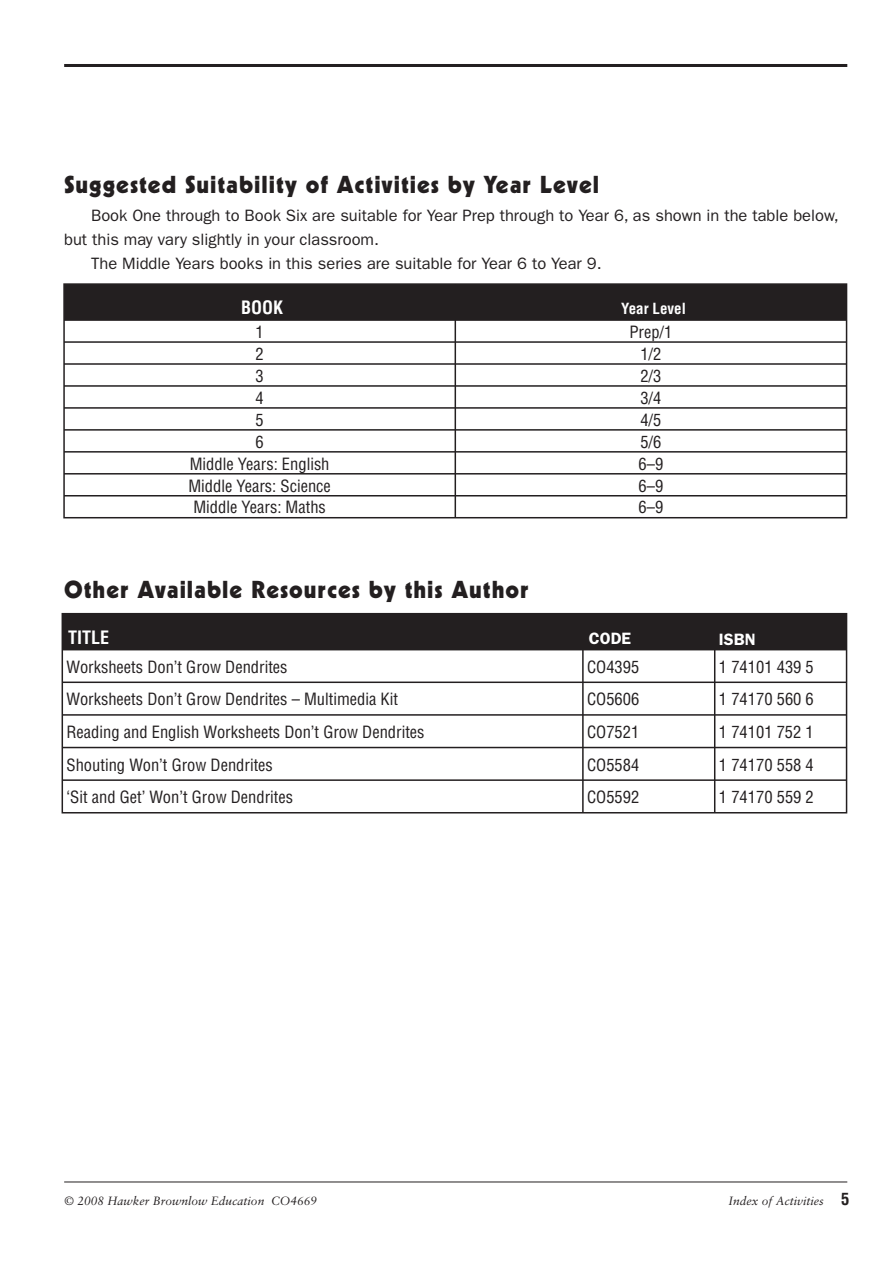
<style>
.page{position:relative;width:893px;height:1263px;background:#fff}
.page>*{position:absolute;margin:0;border:0;box-sizing:border-box;transform-origin:0 0}
.t1{font:24px "Geometric 231 BT Heavy C";letter-spacing:.04em;color:#231f20}
.t2{font:700 condensed 18px "Helvetica";color:#fff}
.t3{font:condensed 16.5px "Helvetica";color:#231f20}
.t4{font:16.5px "Franklin Gothic";color:#231f20}
.t5{font:600 16.5px "Franklin Gothic";color:#fff}
.t6{font:700 condensed 15px "Helvetica";color:#fff}
.t7{font:italic 12px "Sabon";color:#231f20}
.s1{font-family:"Helvetica";font-weight:700;font-style:normal;font-stretch:condensed;font-size:16.5px}
</style>
<div class="page">
<hr style="left:64px;top:1182px;width:783px;height:1px;background:#231f20">
<hr style="left:64px;top:64px;width:783px;height:3px;background:#231f20">
<hr style="left:63px;top:321px;width:2px;height:20px;background:#231f20">
<hr style="left:63px;top:341px;width:392px;height:2px;background:#231f20">
<hr style="left:63px;top:343px;width:2px;height:20px;background:#231f20">
<hr style="left:63px;top:363px;width:392px;height:2px;background:#231f20">
<hr style="left:63px;top:365px;width:2px;height:20px;background:#231f20">
<hr style="left:63px;top:385px;width:392px;height:2px;background:#231f20">
<hr style="left:63px;top:387px;width:2px;height:20px;background:#231f20">
<hr style="left:63px;top:407px;width:392px;height:2px;background:#231f20">
<hr style="left:63px;top:409px;width:2px;height:20px;background:#231f20">
<hr style="left:63px;top:429px;width:392px;height:2px;background:#231f20">
<hr style="left:63px;top:431px;width:2px;height:20px;background:#231f20">
<hr style="left:63px;top:451px;width:392px;height:2px;background:#231f20">
<hr style="left:63px;top:453px;width:2px;height:20px;background:#231f20">
<hr style="left:63px;top:473px;width:392px;height:2px;background:#231f20">
<hr style="left:63px;top:475px;width:2px;height:20px;background:#231f20">
<hr style="left:63px;top:495px;width:392px;height:2px;background:#231f20">
<hr style="left:63px;top:497px;width:2px;height:20px;background:#231f20">
<svg style="left:64px;top:285px;width:783px;height:232px"></svg>
<hr style="left:63px;top:517px;width:784px;height:1px;background:#231f20">
<hr style="left:63px;top:283px;width:392px;height:2px;background:#231f20">
<hr style="left:63px;top:285px;width:2px;height:34px;background:#231f20">
<hr style="left:455px;top:283px;width:392px;height:2px;background:#231f20">
<hr style="left:454px;top:285px;width:2px;height:34px;background:#231f20">
<hr style="left:846px;top:285px;width:1px;height:34px;background:#231f20">
<hr style="left:63px;top:319px;width:392px;height:2px;background:#231f20">
<hr style="left:455px;top:319px;width:392px;height:2px;background:#231f20">
<div style="left:63px;top:614px;width:783px;height:35px;background:#231f20"></div>
<hr style="left:62px;top:650px;width:1px;height:32px;background:#231f20">
<hr style="left:582px;top:650px;width:2px;height:32px;background:#231f20">
<hr style="left:714px;top:650px;width:1px;height:32px;background:#231f20">
<hr style="left:846px;top:650px;width:1px;height:32px;background:#231f20">
<hr style="left:62px;top:682px;width:521px;height:1px;background:#231f20">
<hr style="left:62px;top:683px;width:1px;height:31px;background:#231f20">
<hr style="left:583px;top:682px;width:132px;height:1px;background:#231f20">
<hr style="left:582px;top:683px;width:2px;height:31px;background:#231f20">
<hr style="left:715px;top:682px;width:132px;height:1px;background:#231f20">
<hr style="left:714px;top:683px;width:1px;height:31px;background:#231f20">
<hr style="left:846px;top:683px;width:1px;height:31px;background:#231f20">
<hr style="left:62px;top:714px;width:521px;height:2px;background:#231f20">
<hr style="left:62px;top:716px;width:1px;height:31px;background:#231f20">
<hr style="left:583px;top:714px;width:132px;height:2px;background:#231f20">
<hr style="left:582px;top:716px;width:2px;height:31px;background:#231f20">
<hr style="left:715px;top:714px;width:132px;height:2px;background:#231f20">
<hr style="left:714px;top:716px;width:1px;height:31px;background:#231f20">
<hr style="left:846px;top:716px;width:1px;height:31px;background:#231f20">
<hr style="left:62px;top:747px;width:521px;height:1px;background:#231f20">
<hr style="left:62px;top:748px;width:1px;height:31px;background:#231f20">
<hr style="left:583px;top:747px;width:132px;height:1px;background:#231f20">
<hr style="left:582px;top:748px;width:2px;height:31px;background:#231f20">
<hr style="left:715px;top:747px;width:132px;height:1px;background:#231f20">
<hr style="left:714px;top:748px;width:1px;height:31px;background:#231f20">
<hr style="left:846px;top:748px;width:1px;height:31px;background:#231f20">
<hr style="left:62px;top:779px;width:521px;height:2px;background:#231f20">
<hr style="left:62px;top:781px;width:1px;height:31px;background:#231f20">
<hr style="left:583px;top:779px;width:132px;height:2px;background:#231f20">
<hr style="left:582px;top:781px;width:2px;height:31px;background:#231f20">
<hr style="left:715px;top:779px;width:132px;height:2px;background:#231f20">
<hr style="left:714px;top:781px;width:1px;height:31px;background:#231f20">
<hr style="left:846px;top:781px;width:1px;height:31px;background:#231f20">
<hr style="left:62px;top:812px;width:785px;height:2px;background:#231f20">
<hr style="left:62px;top:613px;width:521px;height:1px;background:#231f20">
<hr style="left:62px;top:614px;width:1px;height:35px;background:#231f20">
<hr style="left:583px;top:613px;width:132px;height:1px;background:#231f20">
<hr style="left:582px;top:614px;width:2px;height:35px;background:#231f20">
<hr style="left:715px;top:613px;width:132px;height:1px;background:#231f20">
<hr style="left:714px;top:614px;width:1px;height:35px;background:#231f20">
<hr style="left:846px;top:614px;width:1px;height:35px;background:#231f20">
<hr style="left:62px;top:649px;width:653px;height:1px;background:#231f20">
<hr style="left:715px;top:649px;width:132px;height:1px;background:#231f20">
<h1 class="t1" style="left:64px;top:175px;width:536px">Suggested Suitability of Activities by Year Level</h1>
<p class="t4" style="left:91px;top:210px;width:749px">Book One through to Book Six are suitable for Year Prep through to Year 6, as shown in the table below,</p>
<p class="t4" style="left:64px;top:234px;width:316px">but this may vary slightly in your classroom.</p>
<p class="t4" style="left:91px;top:258px;width:512px">The Middle Years books in this series are suitable for Year 6 to Year 9.</p>
<p class="t2" style="left:241px;top:301px;width:44px">BOOK</p>
<p class="t6" style="left:621px;top:303px;width:66px">Year Level</p>
<p class="t3" style="left:256px;top:325px;width:10px">1</p>
<p class="t3" style="left:629px;top:325px;width:45px">Prep/1</p>
<p class="t3" style="left:256px;top:347px;width:10px">2</p>
<p class="t3" style="left:640px;top:347px;width:23px">1/2</p>
<p class="t3" style="left:256px;top:369px;width:10px">3</p>
<p class="t3" style="left:640px;top:369px;width:23px">2/3</p>
<p class="t3" style="left:256px;top:391px;width:10px">4</p>
<p class="t3" style="left:640px;top:391px;width:23px">3/4</p>
<p class="t3" style="left:256px;top:413px;width:10px">5</p>
<p class="t3" style="left:640px;top:413px;width:23px">4/5</p>
<p class="t3" style="left:256px;top:435px;width:10px">6</p>
<p class="t3" style="left:640px;top:435px;width:23px">5/6</p>
<p class="t3" style="left:190px;top:457px;width:141px">Middle Years: English</p>
<p class="t3" style="left:638px;top:457px;width:26px">6–9</p>
<p class="t3" style="left:188px;top:479px;width:144px">Middle Years: Science</p>
<p class="t3" style="left:638px;top:479px;width:26px">6–9</p>
<p class="t3" style="left:193px;top:501px;width:134px">Middle Years: Maths</p>
<p class="t3" style="left:638px;top:501px;width:26px">6–9</p>
<h1 class="t1" style="left:64px;top:581px;width:466px">Other Available Resources by this Author</h1>
<p class="t2" style="left:68px;top:630px;width:43px">TITLE</p>
<p class="t5" style="left:589px;top:632px;width:44px">CODE</p>
<p class="t5" style="left:719px;top:634px;width:38px">ISBN</p>
<p class="t3" style="left:67px;top:660px;width:223px">Worksheets Don’t Grow Dendrites</p>
<p class="t3" style="left:587px;top:660px;width:54px">CO4395</p>
<p class="t3" style="left:719px;top:660px;width:96px">1 74101 439 5</p>
<p class="t3" style="left:67px;top:693px;width:333px">Worksheets Don’t Grow Dendrites – Multimedia Kit</p>
<p class="t3" style="left:587px;top:693px;width:54px">CO5606</p>
<p class="t3" style="left:719px;top:693px;width:96px">1 74170 560 6</p>
<p class="t3" style="left:67px;top:726px;width:360px">Reading and English Worksheets Don’t Grow Dendrites</p>
<p class="t3" style="left:587px;top:726px;width:54px">CO7521</p>
<p class="t3" style="left:719px;top:726px;width:96px">1 74101 752 1</p>
<p class="t3" style="left:67px;top:758px;width:208px">Shouting Won’t Grow Dendrites</p>
<p class="t3" style="left:587px;top:758px;width:54px">CO5584</p>
<p class="t3" style="left:719px;top:758px;width:96px">1 74170 558 4</p>
<p class="t3" style="left:67px;top:791px;width:228px">‘Sit and Get’ Won’t Grow Dendrites</p>
<p class="t3" style="left:587px;top:791px;width:54px">CO5592</p>
<p class="t3" style="left:719px;top:791px;width:96px">1 74170 559 2</p>
<p class="t7" style="left:65px;top:1196px;width:254px">© 2008 Hawker Brownlow Education CO4669</p>
<p class="t7" style="left:728px;top:1196px;width:122px">Index of Activities <span class="s1">5</span></p>
</div>
